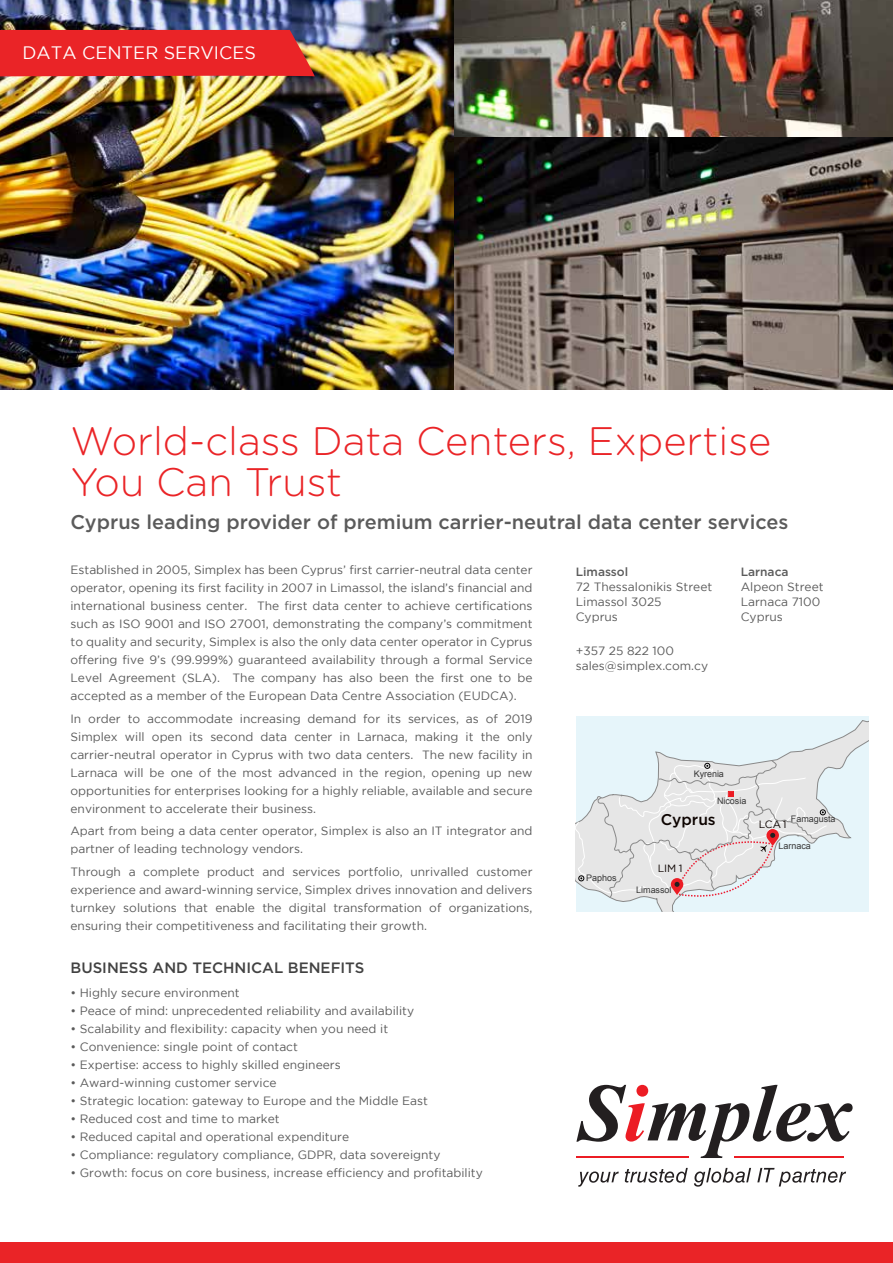
<style>
.page{position:relative;width:893px;height:1263px;background:#fff}
.page>*{position:absolute;margin:0;border:0;box-sizing:border-box;transform-origin:0 0}
.t1{font:300 39.75px/41.2px "Gotham Rounded";color:#ea2427}
.t2{font:500 19.8px "Gotham Greek";color:#5b5b5b}
.t3{font:18px "Gotham";color:#fff}
.t4{font:500 15.6px "Gotham Greek";color:#0c0300}
.t5{font:500 15px "Gotham Greek";color:#424242}
.t6{font:12px/18px "Gotham";color:#5b5b5b}
.t7{font:500 12px "Gotham Greek";color:#5b5b5b}
.t8{font:10.5px "Gotham";color:#0c0300}
.t9{font:9px "Arial";letter-spacing:-.005em;color:#383838}
</style>
<div class="page">
<img style="left:453px;top:0;width:440px;height:138px">
<div style="left:0;top:1242px;width:893px;height:21px;background:#ea2427"></div>
<svg style="left:578px;top:1171px;width:41px;height:16px"></svg>
<svg style="left:625px;top:1168px;width:63px;height:15px"></svg>
<svg style="left:694px;top:1168px;width:57px;height:19px"></svg>
<svg style="left:757px;top:1168px;width:89px;height:18px"></svg>
<svg style="left:576px;top:1085px;width:277px;height:73px"></svg>
<img style="left:453px;top:138px;width:440px;height:251px">
<img style="left:0;top:0;width:453px;height:389px">
<svg style="left:0;top:30px;width:317px;height:48px"></svg>
<svg style="left:576px;top:716px;width:292px;height:196px;fill:#e6f5fa"></svg>
<svg style="left:576px;top:753px;width:251px;height:154px"></svg>
<h3 class="t3" style="left:22px;top:43px;width:235px">DATA CENTER SERVICES</h3>
<h1 class="t1" style="left:70px;top:418px;width:702px">World-class Data Centers, Expertise<br>You Can Trust</h1>
<h2 class="t2" style="left:70px;top:511px;width:719px">Cyprus leading provider of premium carrier-neutral data center services</h2>
<p class="t6" style="left:70px;top:561px;width:464px;text-align:justify">Established in 2005, Simplex has been Cyprus’ first carrier-neutral data center operator, opening its first facility in 2007 in Limassol, the island’s financial and international business center. The first data center to achieve certifications such as ISO 9001 and ISO 27001, demonstrating the company’s commitment to quality and security, Simplex is also the only data center operator in Cyprus offering five 9’s (99.999%) guaranteed availability through a formal Service Level Agreement (SLA). The company has also been the first one to be accepted as a member of the European Data Centre Association (EUDCA).</p>
<p class="t6" style="left:70px;top:709px;width:464px;text-align:justify">In order to accommodate increasing demand for its services, as of 2019<br>Simplex will open its second data center in Larnaca, making it the only carrier-neutral operator in Cyprus with two data centers. The new facility in Larnaca will be one of the most advanced in the region, opening up new opportunities for enterprises looking for a highly reliable, available and secure environment to accelerate their business.</p>
<p class="t6" style="left:70px;top:822px;width:464px">Apart from being a data center operator, Simplex is also an IT integrator and partner of leading technology vendors.</p>
<p class="t6" style="left:70px;top:862px;width:464px;text-align:justify">Through a complete product and services portfolio, unrivalled customer experience and award-winning service, Simplex drives innovation and delivers turnkey solutions that enable the digital transformation of organizations, ensuring their competitiveness and facilitating their growth.</p>
<p class="t5" style="left:70px;top:959px;width:295px">BUSINESS AND TECHNICAL BENEFITS</p>
<p class="t6" style="left:70px;top:984px;width:171px">• Highly secure environment</p>
<p class="t6" style="left:70px;top:1002px;width:345px">• Peace of mind: unprecedented reliability and availability</p>
<p class="t6" style="left:70px;top:1020px;width:319px">• Scalability and flexibility: capacity when you need it</p>
<p class="t6" style="left:70px;top:1038px;width:229px">• Convenience: single point of contact</p>
<p class="t6" style="left:70px;top:1056px;width:272px">• Expertise: access to highly skilled engineers</p>
<p class="t6" style="left:70px;top:1074px;width:208px">• Award-winning customer service</p>
<p class="t6" style="left:70px;top:1092px;width:359px">• Strategic location: gateway to Europe and the Middle East</p>
<p class="t6" style="left:70px;top:1110px;width:211px">• Reduced cost and time to market</p>
<p class="t6" style="left:70px;top:1128px;width:280px">• Reduced capital and operational expenditure</p>
<p class="t6" style="left:70px;top:1146px;width:371px">• Compliance: regulatory compliance, GDPR, data sovereignty</p>
<p class="t6" style="left:70px;top:1164px;width:414px">• Growth: focus on core business, increase efficiency and profitability</p>
<p class="t7" style="left:576px;top:565px;width:54px">Limassol</p>
<p class="t6" style="left:576px;top:579px;width:138px;line-height:15px">72 Thessalonikis Street<br>Limassol 3025<br>Cyprus</p>
<p class="t6" style="left:576px;top:643px;width:134px;line-height:15px">+357 25 822 100 sales@simplex.com.cy</p>
<p class="t7" style="left:741px;top:565px;width:49px">Larnaca</p>
<p class="t6" style="left:741px;top:579px;width:84px;line-height:15px">Alpeon Street<br>Larnaca 7100<br>Cyprus</p>
<p class="t9" style="left:694px;top:768px;width:32px">Kyrenia</p>
<p class="t9" style="left:586px;top:872px;width:32px">Paphos</p>
<p class="t9" style="left:717px;top:795px;width:31px">Nicosia</p>
<h3 class="t4" style="left:661px;top:810px;width:56px">Cyprus</h3>
<p class="t8" style="left:658px;top:862px;width:26px">LIM 1</p>
<p class="t9" style="left:636px;top:884px;width:37px">Limassol</p>
<p class="t9" style="left:791px;top:813px;width:46px">Famagusta</p>
<p class="t8" style="left:759px;top:818px;width:29px">LCA 1</p>
<p class="t9" style="left:779px;top:840px;width:34px">Larnaca</p>
</div>
